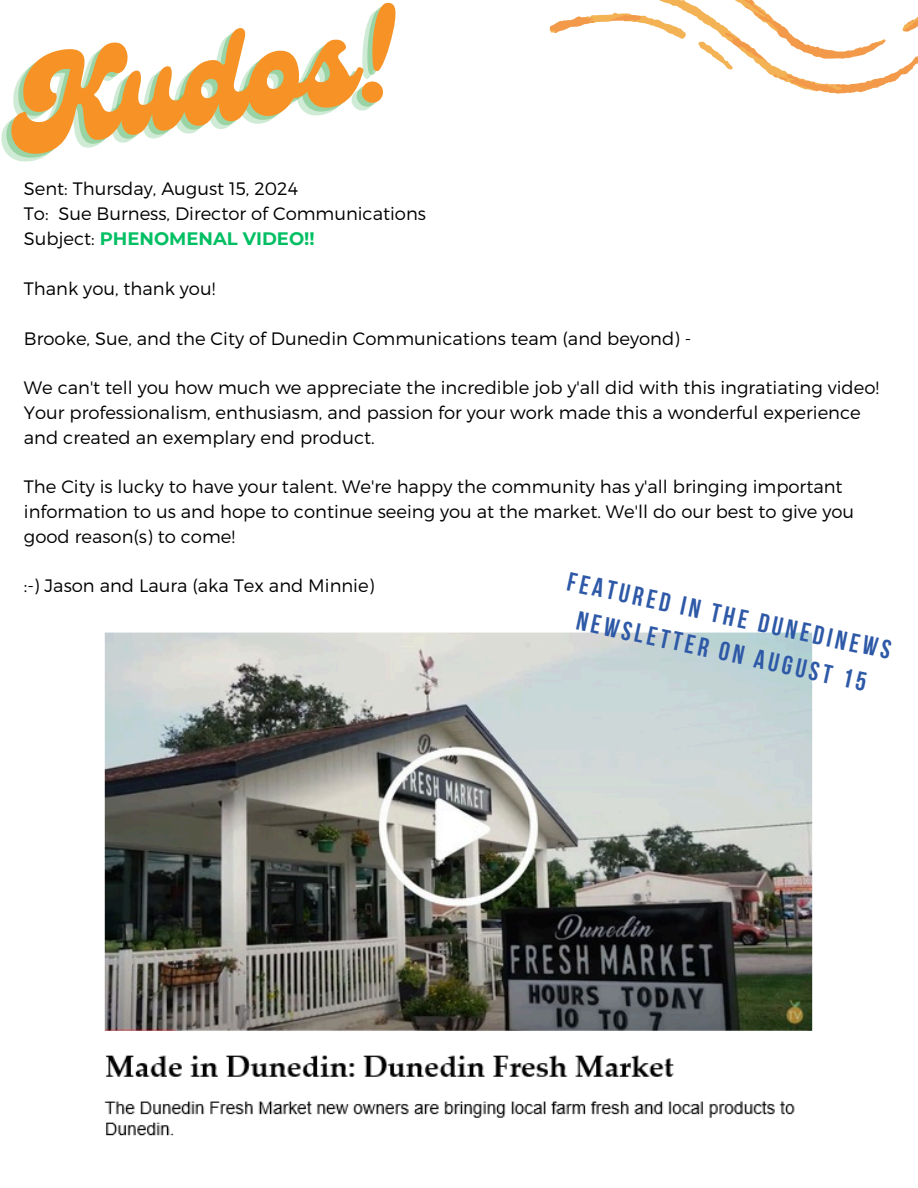
<style>
.page{position:relative;width:918px;height:1188px;background:#fff}
.page>*{position:absolute;margin:0;border:0;box-sizing:border-box;transform-origin:0 0}
.t1{font:126.75px "Genty";color:#f79326}
.t2{font:700 26.4px/36px "Bebas Neue";color:#2e59a7;text-align:center}
.t3{font:300 18px/24.8px "Montserrat";color:#000}
.t4{font:700 18px "Montserrat";color:#00bf63}
.s1{font-weight:300;color:#000}
</style>
<div class="page">
<svg style="left:549px;top:0;width:369px;height:94px"></svg>
<img style="left:104px;top:632px;width:709px;height:504px">
<p class="t1" style="left:4px;top:34px;width:381px;rotate:-8deg">Kudos!</p>
<p class="t3" style="left:24px;top:176px;width:276px">Sent: Thursday, August 15, 2024</p>
<p class="t3" style="left:24px;top:200px;width:404px">To: Sue Burness, Director of Communications</p>
<p class="t4" style="left:24px;top:227px;width:292px"><span class="s1">Subject:</span> PHENOMENAL VIDEO!!</p>
<p class="t3" style="left:24px;top:276px;width:193px">Thank you, thank you!</p>
<p class="t3" style="left:24px;top:325px;width:669px">Brooke, Sue, and the City of Dunedin Communications team (and beyond) -</p>
<p class="t3" style="left:24px;top:375px;width:857px">We can't tell you how much we appreciate the incredible job y'all did with this ingratiating video!<br>Your professionalism, enthusiasm, and passion for your work made this a wonderful experience and created an exemplary end product.</p>
<p class="t3" style="left:24px;top:474px;width:832px">The City is lucky to have your talent. We're happy the community has y'all bringing important information to us and hope to continue seeing you at the market. We'll do our best to give you good reason(s) to come!</p>
<p class="t3" style="left:24px;top:573px;width:352px">:-) Jason and Laura (aka Tex and Minnie)</p>
<h2 class="t2" style="left:571px;top:566px;width:332px;rotate:12deg">Featured in the DUnedinews<br>Newsletter on August 15</h2>
</div>
